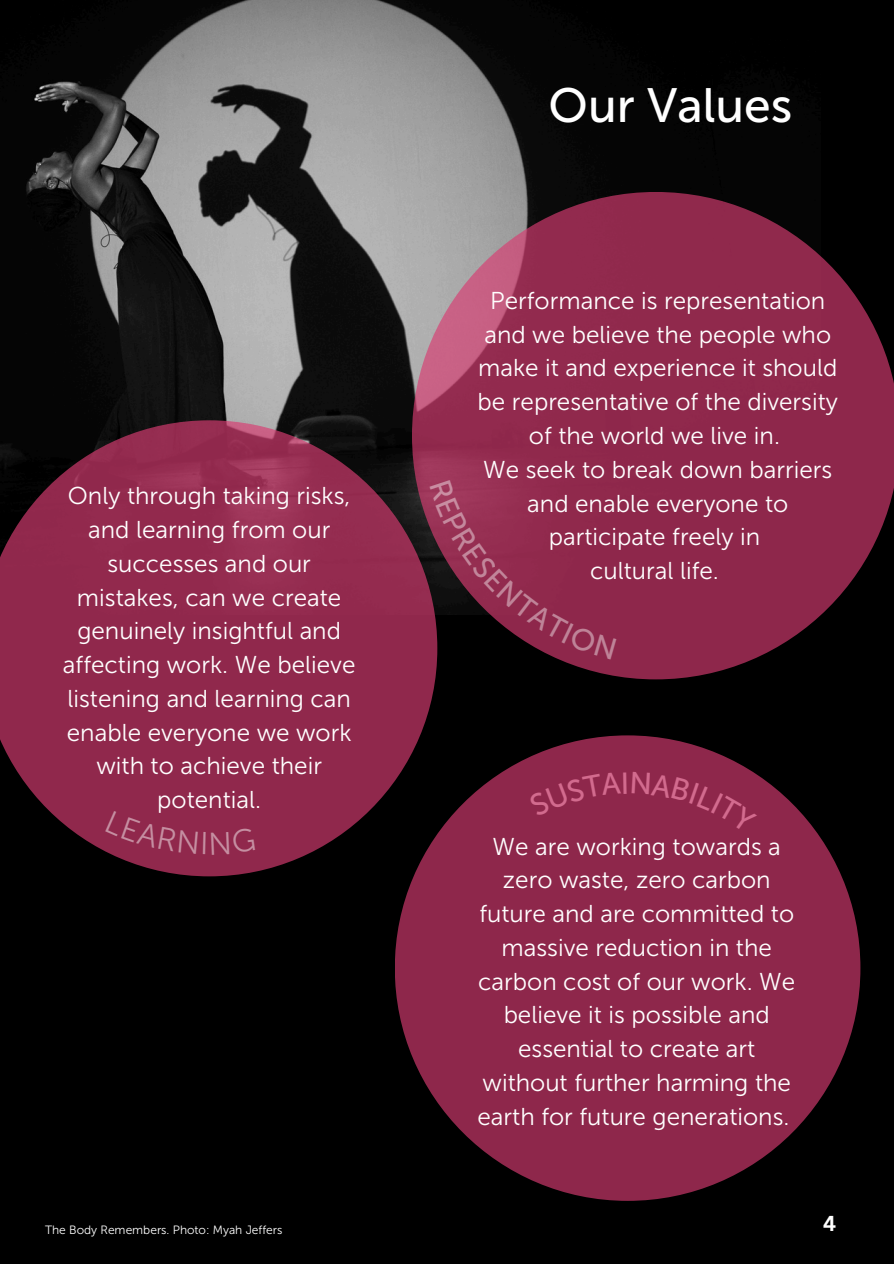
<style>
.page{position:relative;width:894px;height:1264px;background:#fff}
.page>*{position:absolute;margin:0;border:0;box-sizing:border-box;transform-origin:0 0}
.t1{font:48px "Museo Sans 500";color:#fff}
.t2{font:24.3px/33.8px "Museo Sans 300";color:#fff;text-align:center}
.t3{font:700 21px "Canva Sans";color:#fff}
.t4{font:12px "Museo Sans 300";color:#fff}
</style>
<div class="page">
<div style="left:0;top:0;width:893px;height:1263px;background:#000"></div>
<img style="left:26px;top:0;width:514px;height:420px">
<svg style="left:0;top:420px;width:436px;height:456px;fill:#90284c"></svg>
<svg style="left:412px;top:192px;width:481px;height:487px;fill:#8e274b"></svg>
<div style="left:394px;top:735px;width:466px;height:465px;background:#8e274b;border-radius:50%"></div>
<svg style="left:429px;top:480px;width:187px;height:180px"></svg>
<div style="left:105px;top:810px;width:150px;height:44px;background:#90284c"></div>
<h1 class="t2" style="left:63px;top:479px;width:294px">Only through taking risks, and learning from our successes and our mistakes, can we create genuinely insightful and affecting work. We believe listening and learning can enable everyone we work with to achieve their potential.</h1>
<h2 class="t1" style="left:548px;top:77px;width:245px">Our Values</h2>
<h4 class="t2" style="left:477px;top:284px;width:362px">Performance is representation and we believe the people who make it and experience it should be representative of the diversity of the world we live in.<br>We seek to break down barriers and enable everyone to participate freely in<br>cultural life.</h4>
<h4 class="t2" style="left:477px;top:829px;width:319px">We are working towards a zero waste, zero carbon future and are committed to massive reduction in the carbon cost of our work. We believe it is possible and essential to create art without further harming the earth for future generations.</h4>
<h3 class="t4" style="left:45px;top:1222px;width:239px">The Body Remembers. Photo: Myah Jeffers</h3>
<h2 class="t3" style="left:823px;top:1208px;width:15px">4</h2>
</div>
